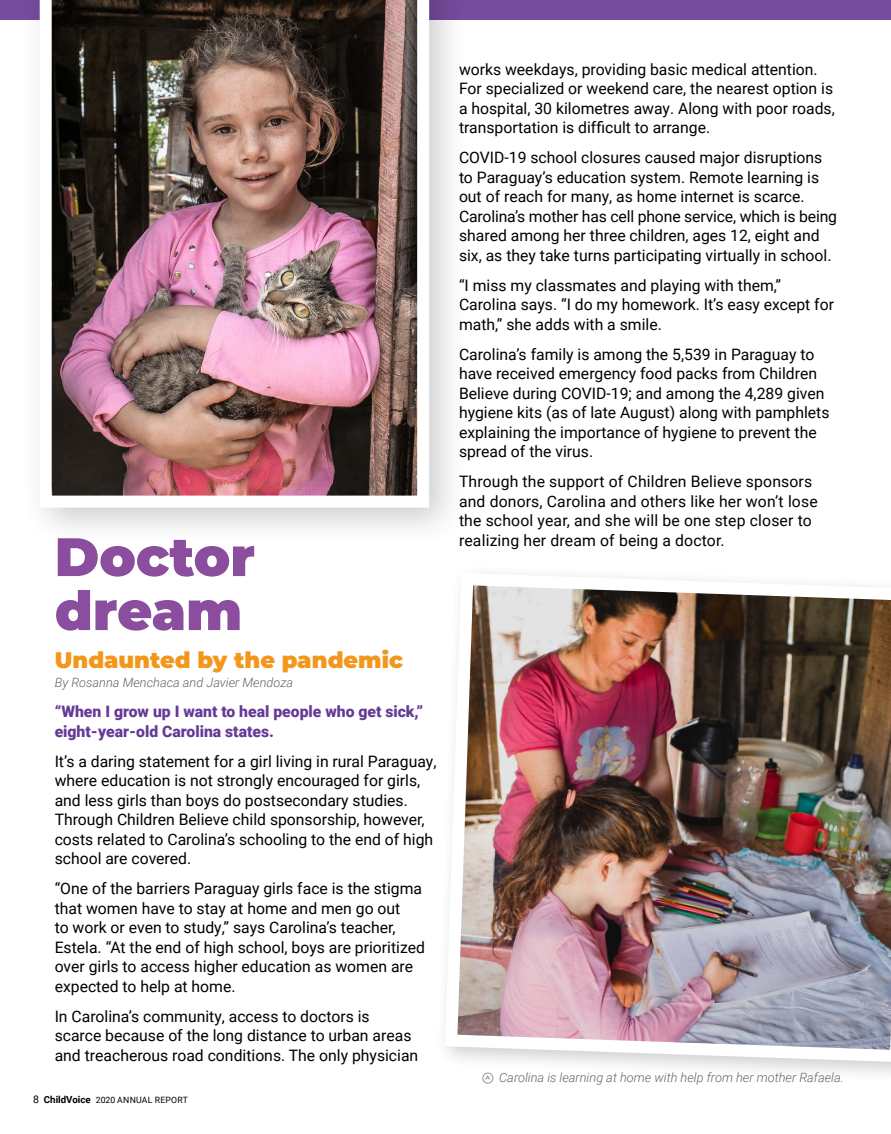
<style>
.page{position:relative;width:891px;height:1134px;background:#fff}
.page>*{position:absolute;margin:0;border:0;box-sizing:border-box;transform-origin:0 0}
.t1{font:900 54px/54px "Montserrat";color:#8b4d9e}
.t2{font:900 22.5px "Montserrat";color:#f2971c}
.t3{font:15.75px/19.5px "Roboto";color:#000}
.t4{font:900 15.75px/19.5px "Roboto";color:#653a96}
.t5{font:italic 300 12.75px "Roboto";color:#636466}
.t6{font:700 9.15px "Raleway";color:#939598}
.t7{font:8.7px "Roboto";letter-spacing:.03em;color:#000}
.s1{font-size:10.5px}
.s2{font-weight:700;font-size:9.75px}
</style>
<div class="page">
<img style="left:447px;top:574px;width:444px;height:494px">
<div style="left:483px;top:1073px;width:10px;height:10px;border:1px solid #939598;border-radius:50%"></div>
<div style="left:0;top:0;width:891px;height:19px;background:#764c9e"></div>
<div style="left:20px;top:0;width:450px;height:548px;background:#000;opacity:.2"></div>
<img style="left:40px;top:0;width:389px;height:508px">
<h1 class="t1" style="left:55px;top:526px;width:202px">Doctor dream</h1>
<h2 class="t2" style="left:55px;top:643px;width:350px">Undaunted by the pandemic</h2>
<p class="t5" style="left:55px;top:674px;width:240px">By Rosanna Menchaca and Javier Mendoza</p>
<p class="t4" style="left:55px;top:701px;width:370px">“When I grow up I want to heal people who get sick,” eight-year-old Carolina states.</p>
<p class="t3" style="left:55px;top:751px;width:383px">It’s a daring statement for a girl living in rural Paraguay, where education is not strongly encouraged for girls, and less girls than boys do postsecondary studies.<br>Through Children Believe child sponsorship, however, costs related to Carolina’s schooling to the end of high school are covered.</p>
<p class="t3" style="left:55px;top:878px;width:372px">“One of the barriers Paraguay girls face is the stigma that women have to stay at home and men go out<br>to work or even to study,” says Carolina’s teacher, Estela. “At the end of high school, boys are prioritized over girls to access higher education as women are expected to help at home.</p>
<p class="t3" style="left:55px;top:1006px;width:365px">In Carolina’s community, access to doctors is scarce because of the long distance to urban areas and treacherous road conditions. The only physician</p>
<p class="t7" style="left:33px;top:1094px;width:156px"><span class="s1">8</span> <span class="s2">ChildVoice</span> 2020 ANNUAL REPORT</p>
<p class="t3" style="left:459px;top:59px;width:377px">works weekdays, providing basic medical attention.<br>For specialized or weekend care, the nearest option is a hospital, 30 kilometres away. Along with poor roads, transportation is difficult to arrange.</p>
<p class="t3" style="left:459px;top:147px;width:380px">COVID-19 school closures caused major disruptions to Paraguay’s education system. Remote learning is out of reach for many, as home internet is scarce.<br>Carolina’s mother has cell phone service, which is being shared among her three children, ages 12, eight and six, as they take turns participating virtually in school.</p>
<p class="t3" style="left:459px;top:275px;width:377px">“I miss my classmates and playing with them,”<br>Carolina says. “I do my homework. It’s easy except for math,” she adds with a smile.</p>
<p class="t3" style="left:459px;top:344px;width:372px">Carolina’s family is among the 5,539 in Paraguay to have received emergency food packs from Children Believe during COVID-19; and among the 4,289 given hygiene kits (as of late August) along with pamphlets explaining the importance of hygiene to prevent the spread of the virus.</p>
<p class="t3" style="left:459px;top:471px;width:360px">Through the support of Children Believe sponsors and donors, Carolina and others like her won’t lose the school year, and she will be one step closer to realizing her dream of being a doctor.</p>
<p class="t6" style="left:482px;top:1080px;width:6px;rotate:-90deg">&gt;</p>
<p class="t5" style="left:499px;top:1068px;width:346px">Carolina is learning at home with help from her mother Rafaela.</p>
</div>
